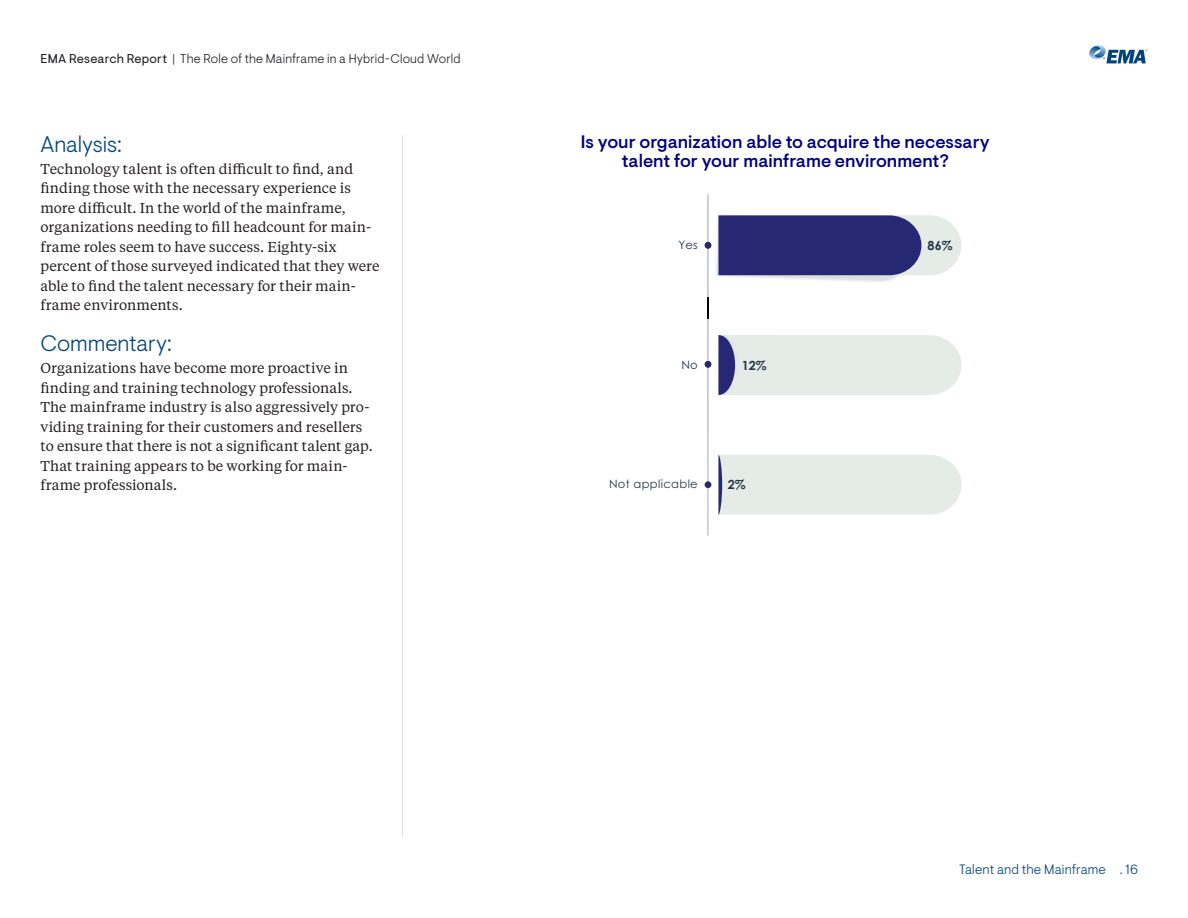
<style>
.page{position:relative;width:1188px;height:918px;background:#fff}
.page>*{position:absolute;margin:0;border:0;box-sizing:border-box;transform-origin:0 0}
.Heading_2{font:300 22.5px "Visuelt Pro";color:#00457c}
.Heading_3{font:500 18px/18.8px "Visuelt Pro";color:#000080;text-align:center}
.t1{font:14.25px/19.5px "Tiempos Text";letter-spacing:.005em;color:#231f20}
.t2{font:300 13.5px "Visuelt Pro";letter-spacing:.005em;color:#00457c}
.t3{font:300 12.75px "Visuelt Pro";letter-spacing:.015em;color:#211f22}
.t4{font:700 12.6px "Century Gothic";color:#253646}
.t5{font:11.55px "Century Gothic";letter-spacing:.03em;color:#253646}
.s1{font-weight:400}
.s2{color:#211f22}
</style>
<div class="page">
<svg style="left:1089px;top:45px;width:58px;height:18px"></svg>
<hr style="left:402px;top:135px;width:1px;height:702px;background:#dae0df">
<hr style="left:708px;top:194px;width:1px;height:342px;background:#040503">
<div style="left:705px;top:481px;width:6px;height:7px;background:#272873;border-radius:50%"></div>
<img style="left:704px;top:194px;width:197px;height:103px">
<img style="left:708px;top:194px;width:1px;height:103px">
<svg style="left:705px;top:242px;width:6px;height:7px"></svg>
<img style="left:704px;top:297px;width:20px;height:136px">
<img style="left:708px;top:319px;width:1px;height:114px">
<svg style="left:705px;top:361px;width:6px;height:7px"></svg>
<svg style="left:708px;top:297px;width:1px;height:22px"></svg>
<div style="left:718px;top:455px;width:244px;height:60px;background:#e5ece8"></div>
<svg style="left:718px;top:215px;width:244px;height:60px;background:#4e508b"></svg>
<svg style="left:718px;top:335px;width:244px;height:60px;background:#dbe2e2"></svg>
<p class="t3" style="left:40px;top:52px;width:422px"><span class="s1">EMA Research Report</span> | The Role of the Mainframe in a Hybrid-Cloud World</p>
<p class="Heading_2" style="left:40px;top:131px;width:83px">Analysis:</p>
<p class="t1" style="left:40px;top:158px;width:341px">Technology talent is often difficult to find, and finding those with the necessary experience is more difficult. In the world of the mainframe, organizations needing to fill headcount for main&shy;frame roles seem to have success. Eighty-six percent of those surveyed indicated that they were able to find the talent necessary for their main&shy;frame envir<span class="s2">onments.</span></p>
<p class="Heading_2" style="left:40px;top:330px;width:133px">Commentary:</p>
<p class="t1" style="left:40px;top:358px;width:334px">Organizations have become more proactive in finding and training technology professionals.<br>The mainframe industry is also aggressively pro&shy;viding training for their customers and resellers to ensure that there is not a significant talent gap.<br>That training appears to be working for main&shy;frame profes<span class="s2">sionals.</span></p>
<p class="Heading_3" style="left:581px;top:133px;width:410px">Is your organization able to acquire the necessary talent for your mainframe environment?</p>
<p class="t5" style="left:678px;top:237px;width:21px">Yes</p>
<p class="t4" style="left:928px;top:236px;width:26px">86%</p>
<p class="t5" style="left:681px;top:356px;width:18px">No</p>
<p class="t4" style="left:742px;top:356px;width:26px">12%</p>
<p class="t5" style="left:609px;top:476px;width:90px">Not applicable</p>
<p class="t4" style="left:728px;top:475px;width:19px">2%</p>
<p class="t2" style="left:959px;top:862px;width:148px">Talent and the Mainframe</p>
<p class="t2" style="left:1120px;top:862px;width:19px">. 16</p>
</div>
